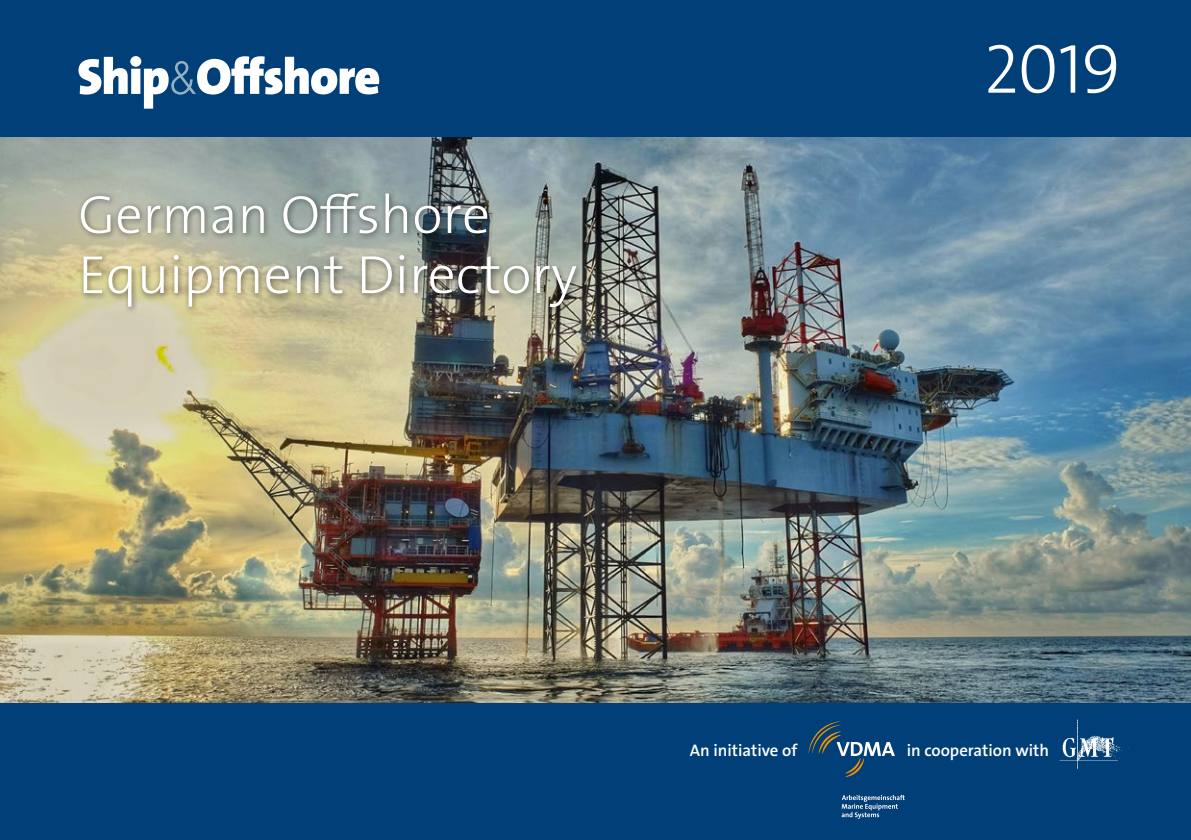
<style>
.page{position:relative;width:1191px;height:840px;background:#fff}
.page>*{position:absolute;margin:0;border:0;box-sizing:border-box;transform-origin:0 0}
.t1{font:300 70px "The Sans Os F";color:#fff}
.t2{font:300 54px/60px "The Sans Os F";color:#fff}
.t3{font:600 16.8px "The Sans Os F";color:#fff}
</style>
<div class="page">
<img style="left:0;top:136px;width:1191px;height:567px">
<div style="left:0;top:0;width:1191px;height:136px;background:#003f77"></div>
<div style="left:0;top:703px;width:1191px;height:136px;background:#003f77"></div>
<svg style="left:78px;top:56px;width:301px;height:53px"></svg>
<div style="left:78px;top:189px;width:506px;height:126px;background:#000;opacity:.5"></div>
<img style="left:1059px;top:719px;width:70px;height:50px">
<svg style="left:808px;top:721px;width:87px;height:55px"></svg>
<svg style="left:841px;top:794px;width:63px;height:24px"></svg>
<p class="t2" style="left:78px;top:185px;width:500px">German Offshore<br>Equipment Directory</p>
<p class="t1" style="left:983px;top:24px;width:139px">2019</p>
<p class="t3" style="left:690px;top:739px;width:109px">An initiative of</p>
<p class="t3" style="left:907px;top:739px;width:144px">in cooperation with</p>
</div>
